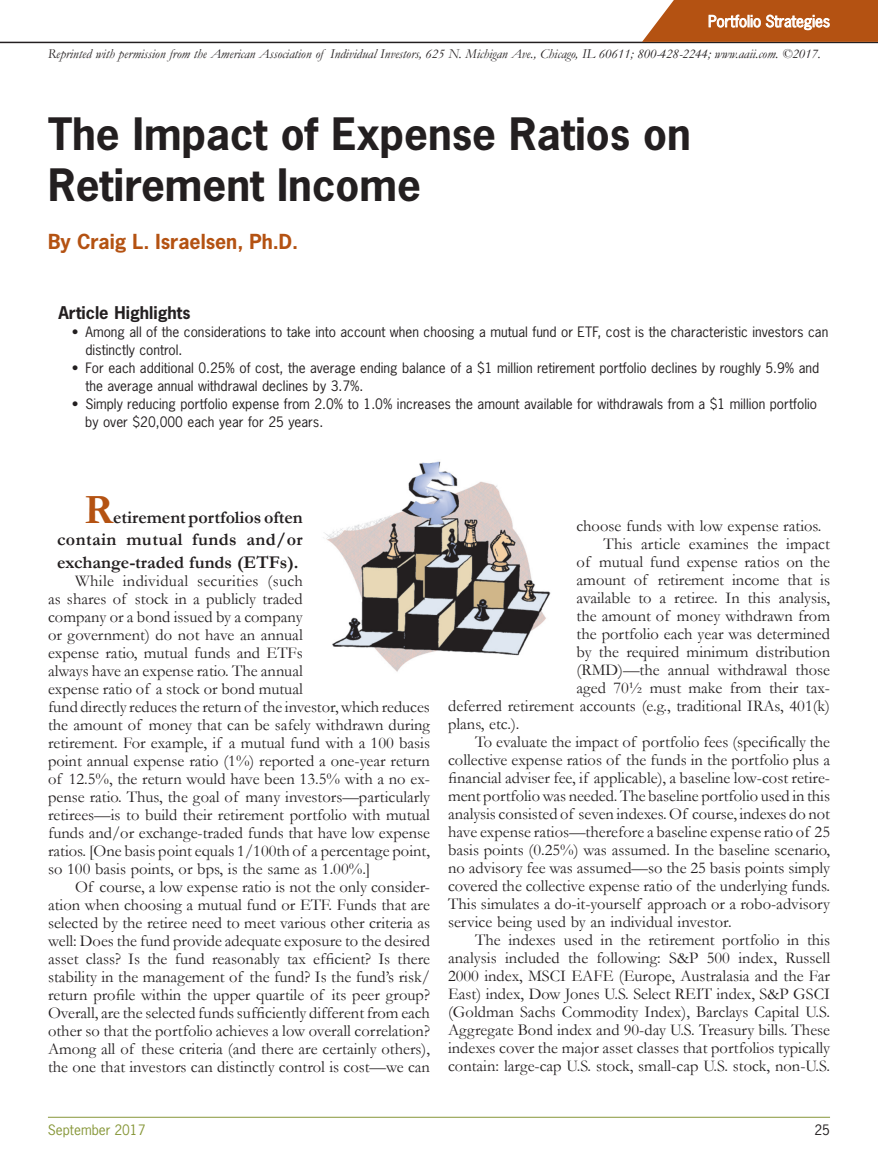
<style>
.page{position:relative;width:878px;height:1161px;background:#fff}
.page>*{position:absolute;margin:0;border:0;box-sizing:border-box;transform-origin:0 0}
.t1{font:700 42px/50.4px "News Gothic Std";color:#231f20}
.t2{font:700 42px "Garamond";color:#b45212}
.t3{font:700 19.5px "News Gothic Std";color:#b45212}
.t4{font:700 18px/22.5px "Garamond";color:#231f20;text-align:justify}
.t5{font:16.5px/18px "Garamond";color:#231f20}
.t6{font:700 16.5px "News Gothic Std";color:#231f20}
.t7{font:15px "News Gothic Std";color:#fff}
.t8{font:13.5px/18px "News Gothic Std";color:#231f20}
.t9{font:italic 13.5px "Garamond";color:#231f20}
.t10{font:13.5px "News Gothic Std";color:#879739}
</style>
<div class="page">
<hr style="left:48px;top:1117px;width:782px;height:1px;background:#879739">
<hr style="left:0;top:42px;width:878px;height:1px;background:#231f20">
<svg style="left:642px;top:0;width:236px;height:42px;background:#be6b34"></svg>
<img style="left:324px;top:461px;width:227px;height:211px">
<p class="t7" style="left:708px;top:12px;width:123px">Portfolio Strategies</p>
<p class="t9" style="left:48px;top:45px;width:774px">Reprinted with permission from the American Association of Individual Investors, 625 N. Michigan Ave., Chicago, IL 60611; 800-428-2244; www.aaii.com. ©2017.</p>
<h1 class="t1" style="left:48px;top:108px;width:644px">The Impact of Expense Ratios on<br>Retirement Income</h1>
<p class="t3" style="left:48px;top:228px;width:252px">By Craig L. Israelsen, Ph.D.</p>
<p class="t6" style="left:58px;top:302px;width:133px">Article Highlights</p>
<p class="t8" style="left:85px;top:323px;width:744px;text-indent:-13px">• Among all of the considerations to take into account when choosing a mutual fund or ETF, cost is the characteristic investors can distinctly control.</p>
<p class="t8" style="left:85px;top:359px;width:735px;text-indent:-13px">• For each additional 0.25% of cost, the average ending balance of a $1 million retirement portfolio declines by roughly 5.9% and the average annual withdrawal declines by 3.7%.</p>
<p class="t8" style="left:85px;top:395px;width:733px;text-indent:-13px">• Simply reducing portfolio expense from 2.0% to 1.0% increases the amount available for withdrawals from a $1 million portfolio by over $20,000 each year for 25 years.</p>
<h1 class="t2" style="left:84px;top:481px;width:31px">R</h1>
<p class="t4" style="left:57px;top:506px;width:247px;text-indent:56px">etirement portfolios often contain mutual funds and/or exchange-traded funds (ETFs).</p>
<p class="t5" style="left:48px;top:571px;width:383px;text-indent:27px">While individual securities (such<br>as shares of stock in a publicly traded<br>company or a bond issued by a company<br>or government) do not have an annual<br>expense ratio, mutual funds and ETFs<br>always have an expense ratio. The annual<br>expense ratio of a stock or bond mutual<br>fund directly reduces the return of the investor, which reduces the amount of money that can be safely withdrawn during retirement. For example, if a mutual fund with a 100 basis point annual expense ratio (1%) reported a one-year return of 12.5%, the return would have been 13.5% with a no ex&shy;pense ratio. Thus, the goal of many investors—particularly retirees—is to build their retirement portfolio with mutual funds and/or exchange-traded funds that have low expense ratios. [One basis point equals 1/100th of a percentage point, so 100 basis points, or bps, is the same as 1.00%.]</p>
<p class="t5" style="left:48px;top:877px;width:383px;text-align:justify;text-indent:27px">Of course, a low expense ratio is not the only consider&shy;ation when choosing a mutual fund or ETF. Funds that are selected by the retiree need to meet various other criteria as well: Does the fund provide adequate exposure to the desired asset class? Is the fund reasonably tax efficient? Is there stability in the management of the fund? Is the fund’s risk/ return profile within the upper quartile of its peer group?<br>Overall, are the selected funds sufficiently different from each other so that the portfolio achieves a low overall correlation?<br>Among all of these criteria (and there are certainly others), the one that investors can distinctly control is cost—we can</p>
<p class="t5" style="left:576px;top:517px;width:246px">choose funds with low expense ratios.</p>
<p class="t5" style="left:603px;top:535px;width:228px">This article examines the impact</p>
<p class="t5" style="left:576px;top:553px;width:255px">of mutual fund expense ratios on the</p>
<p class="t5" style="left:576px;top:571px;width:255px">amount of retirement income that is</p>
<p class="t5" style="left:576px;top:589px;width:255px">available to a retiree. In this analysis,</p>
<p class="t5" style="left:576px;top:607px;width:255px">the amount of money withdrawn from</p>
<p class="t5" style="left:576px;top:625px;width:255px">the portfolio each year was determined</p>
<p class="t5" style="left:576px;top:643px;width:255px">by the required minimum distribution</p>
<p class="t5" style="left:576px;top:661px;width:255px">(RMD)—the annual withdrawal those</p>
<p class="t5" style="left:576px;top:679px;width:255px">aged 70½ must make from their tax-</p>
<p class="t5" style="left:448px;top:697px;width:383px">deferred retirement accounts (e.g., traditional IRAs, 401(k)</p>
<p class="t5" style="left:448px;top:715px;width:73px">plans, etc.).</p>
<p class="t5" style="left:475px;top:733px;width:356px">To evaluate the impact of portfolio fees (specifically the</p>
<p class="t5" style="left:448px;top:751px;width:383px">collective expense ratios of the funds in the portfolio plus a</p>
<p class="t5" style="left:448px;top:769px;width:383px">financial adviser fee, if applicable), a baseline low-cost retire-</p>
<p class="t5" style="left:448px;top:787px;width:383px">ment portfolio was needed. The baseline portfolio used in this</p>
<p class="t5" style="left:448px;top:805px;width:383px">analysis consisted of seven indexes. Of course, indexes do not</p>
<p class="t5" style="left:448px;top:823px;width:383px">have expense ratios—therefore a baseline expense ratio of 25</p>
<p class="t5" style="left:448px;top:841px;width:383px">basis points (0.25%) was assumed. In the baseline scenario,</p>
<p class="t5" style="left:448px;top:859px;width:383px">no advisory fee was assumed—so the 25 basis points simply</p>
<p class="t5" style="left:448px;top:877px;width:383px">covered the collective expense ratio of the underlying funds.</p>
<p class="t5" style="left:448px;top:895px;width:383px">This simulates a do-it-yourself approach or a robo-advisory</p>
<p class="t5" style="left:448px;top:913px;width:285px">service being used by an individual investor.</p>
<p class="t5" style="left:475px;top:931px;width:356px">The indexes used in the retirement portfolio in this</p>
<p class="t5" style="left:448px;top:949px;width:383px">analysis included the following: S&amp;P 500 index, Russell</p>
<p class="t5" style="left:448px;top:967px;width:383px">2000 index, MSCI EAFE (Europe, Australasia and the Far</p>
<p class="t5" style="left:448px;top:985px;width:383px">East) index, Dow Jones U.S. Select REIT index, S&amp;P GSCI</p>
<p class="t5" style="left:448px;top:1003px;width:383px">(Goldman Sachs Commodity Index), Barclays Capital U.S.</p>
<p class="t5" style="left:448px;top:1021px;width:383px">Aggregate Bond index and 90-day U.S. Treasury bills. These</p>
<p class="t5" style="left:448px;top:1039px;width:383px">indexes cover the major asset classes that portfolios typically</p>
<p class="t5" style="left:448px;top:1057px;width:383px">contain: large-cap U.S. stock, small-cap U.S. stock, non-U.S.</p>
<p class="t10" style="left:48px;top:1121px;width:99px">September 2017</p>
<p class="t8" style="left:814px;top:1121px;width:17px">25</p>
</div>
